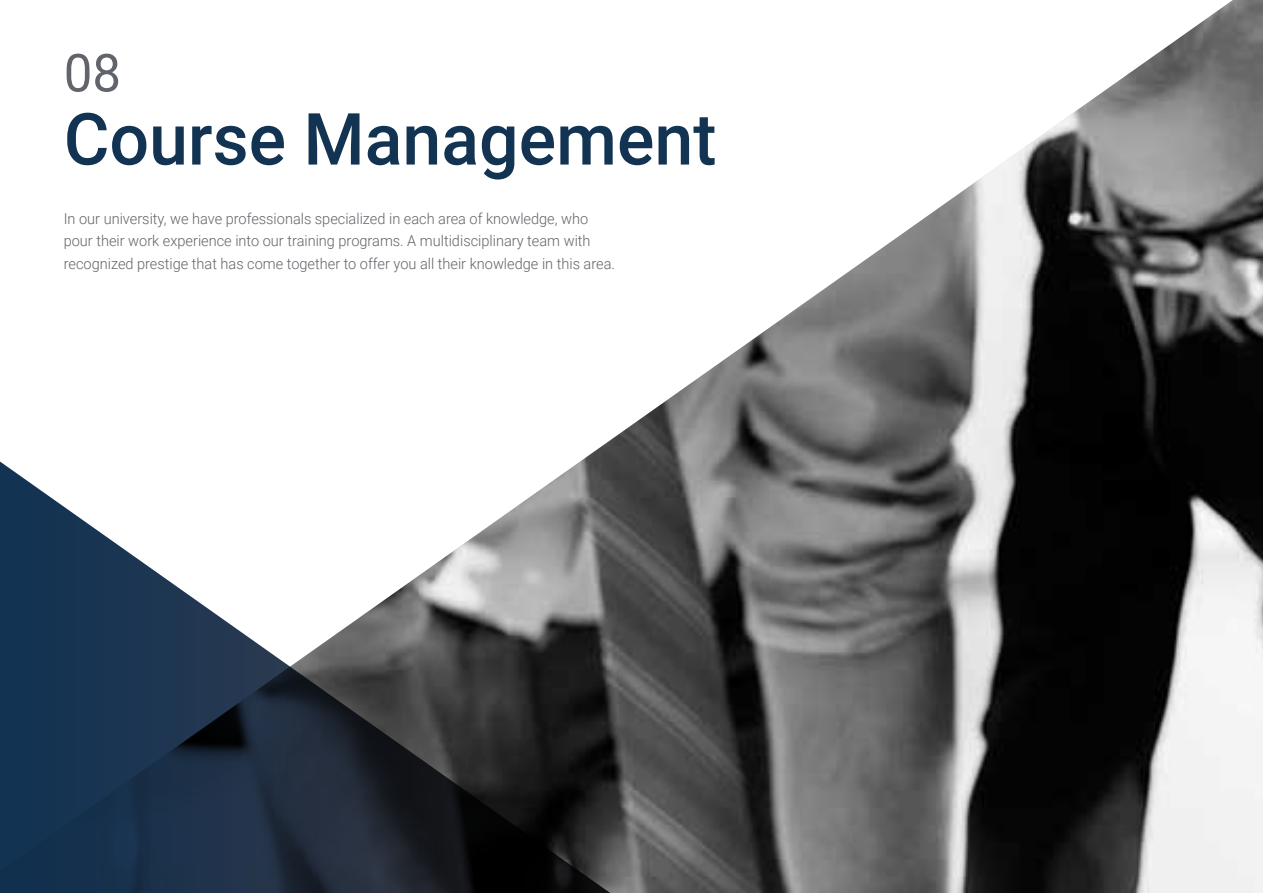
<style>
.page{position:relative;width:1263px;height:893px;background:#fff}
.page>*{position:absolute;margin:0;border:0;box-sizing:border-box;transform-origin:0 0}
.t1{font:500 72px "Roboto";color:#123352}
.t2{font:52.5px "Roboto";color:#61646a}
.t3{font:300 15px/22.5px "Roboto";color:#61646a}
</style>
<div class="page">
<img style="left:602px;top:0;width:661px;height:893px">
<svg style="left:0;top:446px;width:640px;height:447px"></svg>
<h2 class="t2" style="left:64px;top:36px;width:59px">08</h2>
<h1 class="t1" style="left:64px;top:89px;width:654px">Course Management</h1>
<p class="t3" style="left:64px;top:207px;width:553px">In our university, we have professionals specialized in each area of knowledge, who pour their work experience into our training programs. A multidisciplinary team with recognized prestige that has come together to offer you all their knowledge in this area.</p>
</div>
